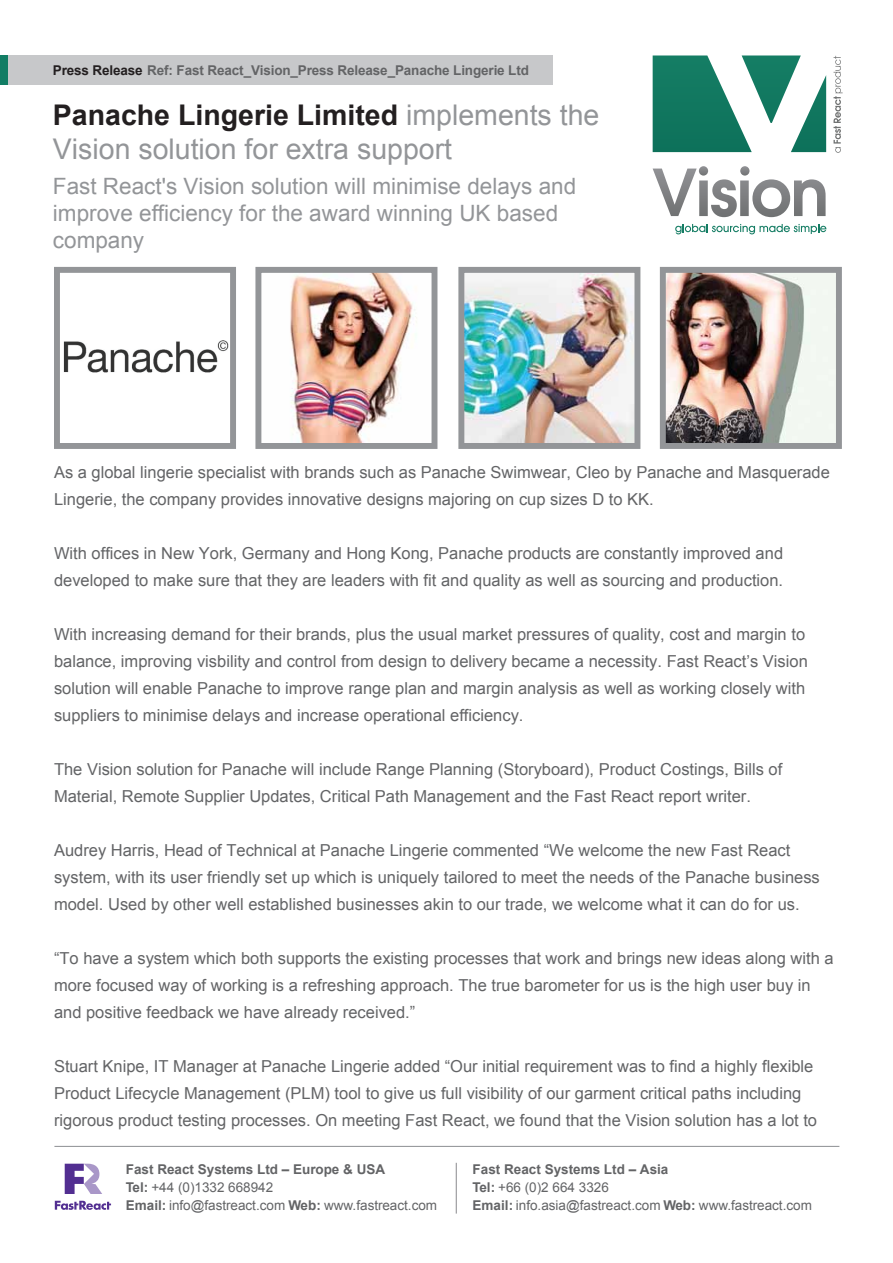
<style>
.page{position:relative;width:893px;height:1263px;background:#fff}
.page>*{position:absolute;margin:0;border:0;box-sizing:border-box;transform-origin:0 0}
.t1{font:28.5px/34.2px "Arial";color:#939598}
.t2{font:22.5px/27px "Arial";color:#939598}
.t3{font:16.5px/27px "Arial";color:#636466}
.t4{font:13.5px/18px "Arial";color:#636466}
.t5{font:700 13.5px "Arial";letter-spacing:-.01em;color:#636466}
.s1{color:#231f20}
.s2{font-weight:700;color:#231f20}
.s3{font-weight:700}
</style>
<div class="page">
<img style="left:465px;top:274px;width:168px;height:168px">
<img style="left:667px;top:274px;width:168px;height:168px">
<img style="left:290px;top:274px;width:127px;height:168px">
<svg style="left:675px;top:224px;width:151px;height:10px"></svg>
<svg style="left:653px;top:55px;width:173px;height:97px"></svg>
<svg style="left:833px;top:56px;width:10px;height:97px"></svg>
<svg style="left:653px;top:166px;width:173px;height:51px"></svg>
<div style="left:255px;top:267px;width:182px;height:182px;border:6px solid #939598"></div>
<div style="left:458px;top:267px;width:182px;height:182px;border:6px solid #939598"></div>
<div style="left:660px;top:267px;width:182px;height:182px;border:6px solid #939598"></div>
<div style="left:54px;top:267px;width:182px;height:182px;border:6px solid #939598"></div>
<div style="left:0;top:55px;width:552px;height:30px;background:#c7c8ca"></div>
<div style="left:0;top:55px;width:8px;height:30px;background:#117d64"></div>
<svg style="left:55px;top:1201px;width:56px;height:9px"></svg>
<svg style="left:65px;top:1164px;width:37px;height:30px"></svg>
<hr style="left:54px;top:1146px;width:785px;height:1px;background:#939598">
<hr style="left:456px;top:1163px;width:1px;height:50px;background:#919195">
<img style="left:63px;top:340px;width:166px;height:33px">
<p class="t5" style="left:53px;top:61px;width:478px"><span class="s1">Press Release</span> Ref: Fast React_Vision_Press Release_Panache Lingerie Ltd</p>
<h1 class="t1" style="left:53px;top:98px;width:548px"><span class="s2">Panache Lingerie Limited</span> implements the<br>Vision solution for extra support</h1>
<h2 class="t2" style="left:53px;top:173px;width:525px">Fast React's Vision solution will minimise delays and improve efficiency for the award winning UK based company</h2>
<p class="t3" style="left:54px;top:459px;width:777px">As a global lingerie specialist with brands such as Panache Swimwear, Cleo by Panache and Masquerade<br>Lingerie, the company provides innovative designs majoring on cup sizes D to KK.</p>
<p class="t3" style="left:54px;top:540px;width:731px">With offices in New York, Germany and Hong Kong, Panache products are constantly improved and developed to make sure that they are leaders with fit and quality as well as sourcing and production.</p>
<p class="t3" style="left:54px;top:621px;width:755px">With increasing demand for their brands, plus the usual market pressures of quality, cost and margin to balance, improving visbility and control from design to delivery became a necessity. Fast React’s Vision solution will enable Panache to improve range plan and margin analysis as well as working closely with suppliers to minimise delays and increase operational efficiency.</p>
<p class="t3" style="left:54px;top:756px;width:730px">The Vision solution for Panache will include Range Planning (Storyboard), Product Costings, Bills of<br>Material, Remote Supplier Updates, Critical Path Management and the Fast React report writer.</p>
<p class="t3" style="left:54px;top:837px;width:767px">Audrey Harris, Head of Technical at Panache Lingerie commented “We welcome the new Fast React system, with its user friendly set up which is uniquely tailored to meet the needs of the Panache business model. Used by other well established businesses akin to our trade, we welcome what it can do for us.</p>
<p class="t3" style="left:54px;top:945px;width:781px">“To have a system which both supports the existing processes that work and brings new ideas along with a more focused way of working is a refreshing approach. The true barometer for us is the high user buy in and positive feedback we have already received.”</p>
<p class="t3" style="left:54px;top:1053px;width:765px">Stuart Knipe, IT Manager at Panache Lingerie added “Our initial requirement was to find a highly flexible<br>Product Lifecycle Management (PLM) tool to give us full visibility of our garment critical paths including rigorous product testing processes. On meeting Fast React, we found that the Vision solution has a lot to</p>
<p class="t4" style="left:126px;top:1160px;width:313px"><span class="s3">Fast React Systems Ltd – Europe &amp; USA<br>Tel:</span> +44 (0)1332 668942<br><span class="s3">Email:</span> info@fastreact.com <span class="s3">Web:</span> www.fastreact.com</p>
<p class="t4" style="left:473px;top:1160px;width:341px"><span class="s3">Fast React Systems Ltd – Asia<br>Tel:</span> +66 (0)2 664 3326<br><span class="s3">Email:</span> info.asia@fastreact.com <span class="s3">Web:</span> www.fastreact.com</p>
</div>
